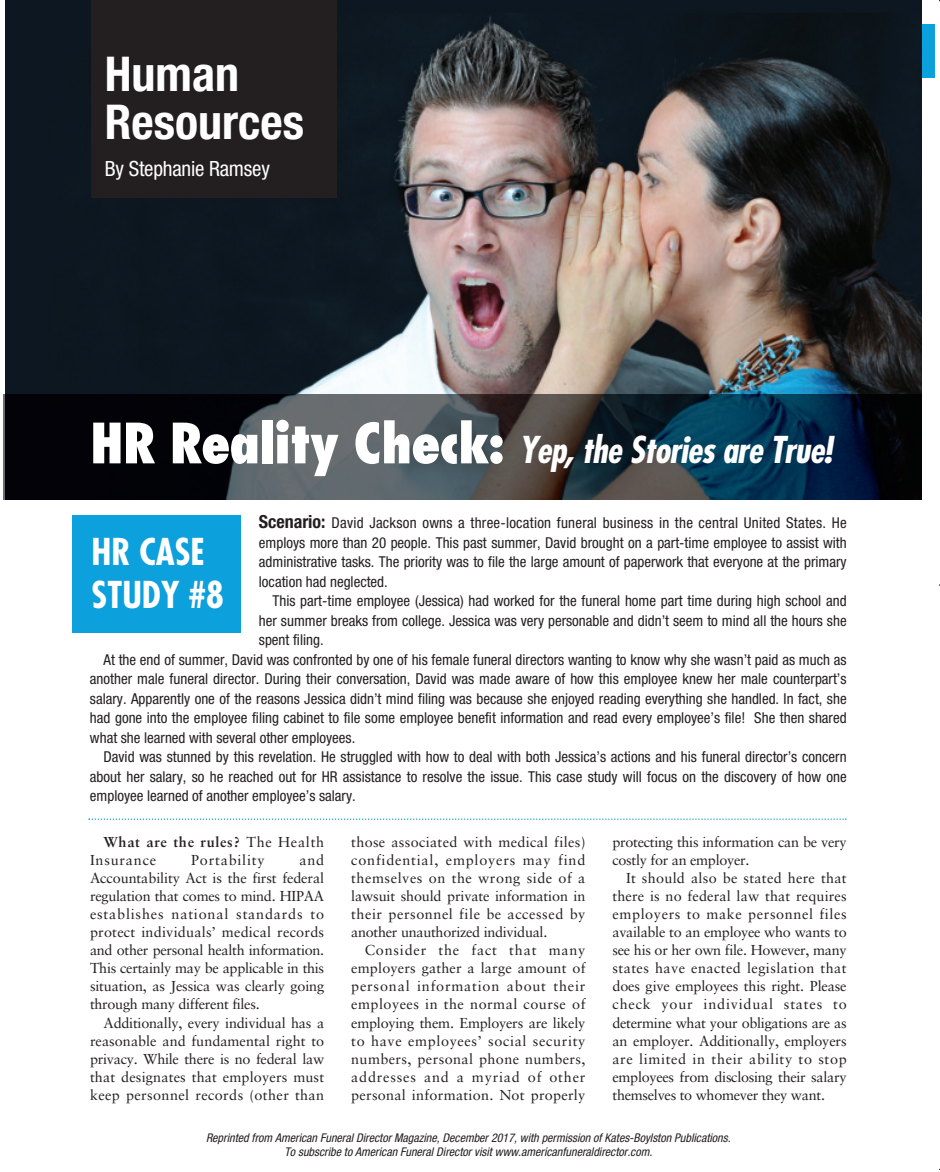
<style>
.page{position:relative;width:940px;height:1172px;background:#fff}
.page>*{position:absolute;margin:0;border:0;box-sizing:border-box;transform-origin:0 0}
.t1{font:700 condensed 48px/48px "Helvetica Neue LT Std";color:#fff}
.t2{font:italic 700 condensed 36px "Futura Std";letter-spacing:-.02em;color:#fff}
.t3{font:700 condensed 36px/43.2px "Futura Std";color:#fff}
.t4{font:condensed 21px "Helvetica Neue LT Std";letter-spacing:-.01em;color:#fff}
.t5{font:condensed 15px/19.5px "Helvetica Neue LT Std";color:#231f20;text-align:justify}
.t6{font:14.4px/18px "Sabon LT Std";letter-spacing:-.01em;color:#231f20;text-align:justify}
.t7{font:14.4px/18px "Sabon LT Std";letter-spacing:.055em;color:#231f20}
.t8{font:italic condensed 12px/14.4px "Helvetica Neue LT Std";color:#231f20;text-align:center}
.s1{font-weight:800;font-style:normal;font-size:54px}
.s2{font-weight:700;font-size:18px}
.s3{font-weight:700}
</style>
<div class="page">
<img style="left:5px;top:0;width:915px;height:394px">
<div style="left:91px;top:0;width:245px;height:198px;background:#231f20"></div>
<hr style="left:4px;top:394px;width:1px;height:105px;background:#6c6d70">
<img style="left:5px;top:394px;width:915px;height:105px">
<div style="left:922px;top:24px;width:12px;height:53px;background:#0ca0dc"></div>
<div style="left:72px;top:515px;width:169px;height:118px;background:#0ca0dc"></div>
<svg style="left:88px;top:818px;width:758px;height:1px"></svg>
<hr style="left:939px;top:564px;width:1px;height:42px;background:#000">
<h1 class="t1" style="left:105px;top:54px;width:201px">Human<br>Resources</h1>
<h3 class="t4" style="left:105px;top:161px;width:166px">By Stephanie Ramsey</h3>
<h2 class="t2" style="left:90px;top:434px;width:743px"><span class="s1">HR Reality Check:</span> Yep, the Stories are True!</h2>
<p class="t5" style="left:259px;top:514px;width:589px"><span class="s2">Scenario:</span> David Jackson owns a three-location funeral business in the central United States. He employs more than 20 people. This past summer, David brought on a part-time employee to assist with administrative tasks. The priority was to file the large amount of paperwork that everyone at the primary location had neglected.</p>
<p class="t5" style="left:272px;top:592px;width:575px">This part-time employee (Jessica) had worked for the funeral home part time during high school and</p>
<p class="t5" style="left:259px;top:611px;width:589px">her summer breaks from college. Jessica was very personable and didn’t seem to mind all the hours she</p>
<p class="t5" style="left:259px;top:631px;width:66px">spent filing.</p>
<p class="t5" style="left:103px;top:650px;width:744px">At the end of summer, David was confronted by one of his female funeral directors wanting to know why she wasn’t paid as much as</p>
<p class="t5" style="left:90px;top:670px;width:757px">another male funeral director. During their conversation, David was made aware of how this employee knew her male counterpart’s</p>
<p class="t5" style="left:90px;top:689px;width:758px">salary. Apparently one of the reasons Jessica didn’t mind filing was because she enjoyed reading everything she handled. In fact, she</p>
<p class="t5" style="left:90px;top:709px;width:757px">had gone into the employee filing cabinet to file some employee benefit information and read every employee’s file! She then shared</p>
<p class="t5" style="left:90px;top:728px;width:267px">what she learned with several other employees.</p>
<p class="t5" style="left:103px;top:748px;width:744px">David was stunned by this revelation. He struggled with how to deal with both Jessica’s actions and his funeral director’s concern</p>
<p class="t5" style="left:90px;top:767px;width:758px">about her salary, so he reached out for HR assistance to resolve the issue. This case study will focus on the discovery of how one</p>
<p class="t5" style="left:90px;top:787px;width:267px">employee learned of another employee’s salary.</p>
<h2 class="t3" style="left:91px;top:533px;width:134px">HR CASE<br>STUDY #8</h2>
<p class="t7" style="left:90px;top:834px;width:235px;text-indent:13px"><span class="s3">What are the rules?</span> The Health<br>Insurance</p>
<p class="t6" style="left:90px;top:852px;width:236px;text-indent:209px">and Accountability Act is the first federal regulation that comes to mind. HIPAA establishes national standards to protect individuals’ medical records and other personal health information.<br>This certainly may be applicable in this situation, as Jessica was clearly going through many different files.</p>
<p class="t6" style="left:90px;top:1014px;width:236px;text-indent:14px">Additionally, every individual has a reasonable and fundamental right to privacy. While there is no federal law that designates that employers must keep personnel records (other than</p>
<p class="t7" style="left:191px;top:852px;width:75px">Portability</p>
<p class="t6" style="left:351px;top:834px;width:236px">those associated with medical files) confidential, employers may find themselves on the wrong side of a lawsuit should private information in their personnel file be accessed by another unauthorized individual.</p>
<p class="t6" style="left:351px;top:942px;width:236px;text-indent:14px">Consider the fact that many employers gather a large amount of personal information about their employees in the normal course of employing them. Employers are likely to have employees’ social security numbers, personal phone numbers, addresses and a myriad of other personal information. Not properly</p>
<p class="t6" style="left:612px;top:834px;width:235px">protecting this information can be very costly for an employer.</p>
<p class="t6" style="left:612px;top:870px;width:236px;text-indent:14px">It should also be stated here that there is no federal law that requires employers to make personnel files available to an employee who wants to see his or her own file. However, many states have enacted legislation that does give employees this right. Please check your individual states to determine what your obligations are as an employer. Additionally, employers are limited in their ability to stop employees from disclosing their salary themselves to whomever they want.</p>
<p class="t8" style="left:206px;top:1130px;width:526px">Reprinted from American Funeral Director Magazine, December 2017, with permission of Kates-Boylston Publications.<br>To subscribe to American Funeral Director visit www.americanfuneraldirector.com.</p>
</div>
